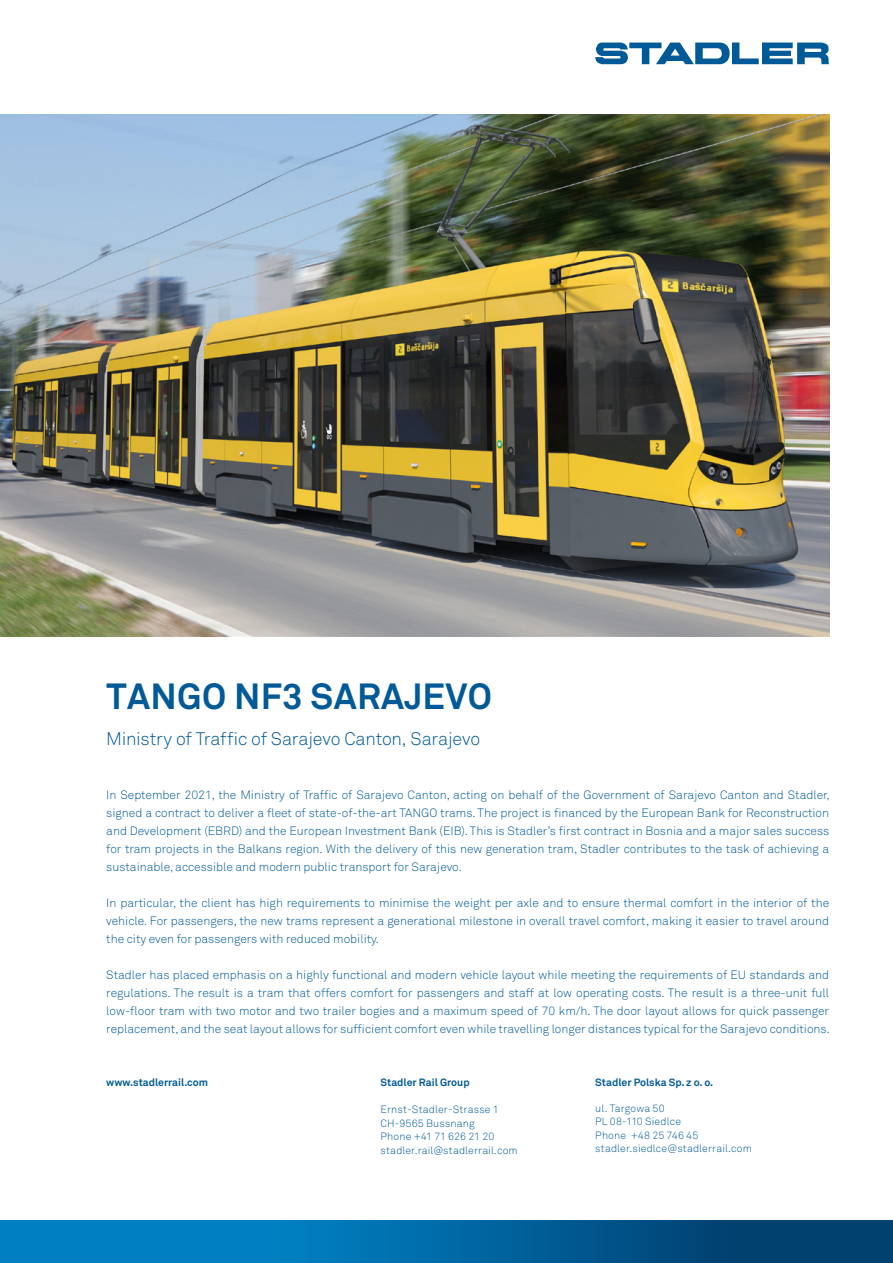
<style>
.page{position:relative;width:893px;height:1263px;background:#fff}
.page>*{position:absolute;margin:0;border:0;box-sizing:border-box;transform-origin:0 0}
.t1{font:700 36px "Akkurat Pro";letter-spacing:.01em;color:#005a97}
.t2{font:300 18px "Akkurat Pro";letter-spacing:-.015em;color:#005a97}
.t3{font:300 12px/18px "Akkurat Pro";color:#005a97;text-align:justify}
.t4{font:300 10.5px/13.5px "Akkurat Pro";letter-spacing:.015em;color:#005a97}
.t5{font:700 10.5px "Akkurat Pro";color:#005a97}
</style>
<div class="page">
<svg style="left:595px;top:43px;width:234px;height:21px"></svg>
<svg style="left:0;top:1221px;width:893px;height:42px;background:#00659f"></svg>
<img style="left:0;top:115px;width:829px;height:522px">
<h1 class="t1" style="left:106px;top:674px;width:387px">TANGO NF3 SARAJEVO</h1>
<h2 class="t2" style="left:106px;top:728px;width:375px">Ministry of Traffic of Sarajevo Canton, Sarajevo</h2>
<p class="t3" style="left:106px;top:785px;width:725px">In September 2021, the Ministry of Traffic of Sarajevo Canton, acting on behalf of the Government of Sarajevo Canton and Stadler, signed a contract to deliver a fleet of state-of-the-art TANGO trams. The project is financed by the European Bank for Reconstruction and Development (EBRD) and the European Investment Bank (EIB). This is Stadler’s first contract in Bosnia and a major sales success for tram projects in the Balkans region. With the delivery of this new generation tram, Stadler contributes to the task of achieving a sustainable, accessible and modern public transport for Sarajevo.</p>
<p class="t3" style="left:106px;top:893px;width:724px">In particular, the client has high requirements to minimise the weight per axle and to ensure thermal comfort in the interior of the vehicle. For passengers, the new trams represent a generational milestone in overall travel comfort, making it easier to travel around the city even for passengers with reduced mobility.</p>
<p class="t3" style="left:106px;top:965px;width:725px">Stadler has placed emphasis on a highly functional and modern vehicle layout while meeting the requirements of EU standards and regulations. The result is a tram that offers comfort for passengers and staff at low operating costs. The result is a three-unit full low-floor tram with two motor and two trailer bogies and a maximum speed of 70 km/h. The door layout allows for quick passenger replacement, and the seat layout allows for sufficient comfort even while travelling longer distances typical for the Sarajevo conditions.</p>
<p class="t5" style="left:106px;top:1076px;width:103px">www.stadlerrail.com</p>
<p class="t5" style="left:595px;top:1076px;width:119px">Stadler Polska Sp. z o. o.</p>
<p class="t4" style="left:595px;top:1101px;width:158px">ul. Targowa 50<br>PL 08-110 Siedlce<br>Phone +48 25 746 45 stadler.siedlce@stadlerrail.com</p>
<p class="t5" style="left:381px;top:1076px;width:91px">Stadler Rail Group</p>
<p class="t4" style="left:381px;top:1103px;width:139px">Ernst-Stadler-Strasse 1<br>CH-9565 Bussnang<br>Phone +41 71 626 21 20 stadler.rail@stadlerrail.com</p>
</div>
